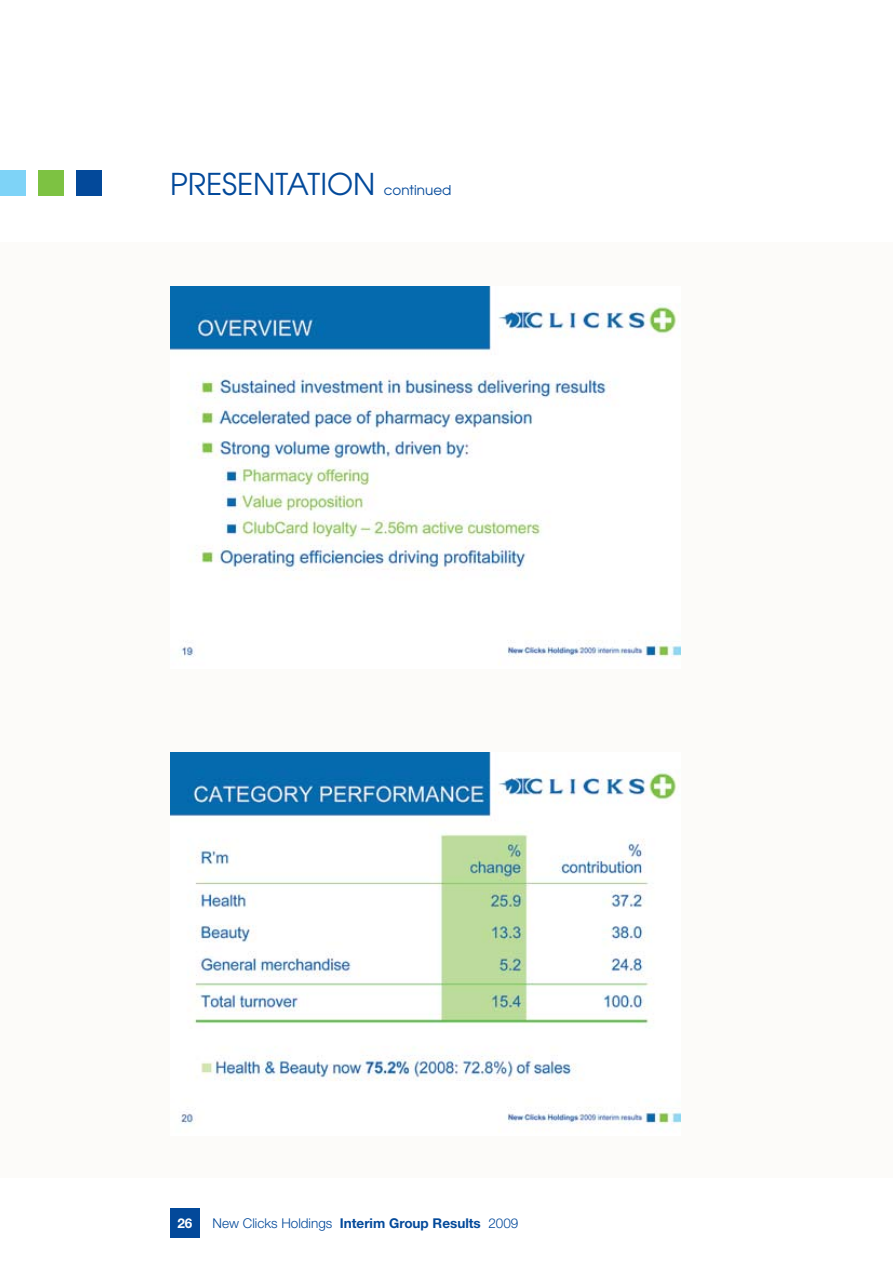
<style>
.page{position:relative;width:893px;height:1263px;background:#fff}
.page>*{position:absolute;margin:0;border:0;box-sizing:border-box;transform-origin:0 0}
.t1{font:30px "Avant Garde";color:#03499a}
.t2{font:300 13.5px "Helvetica Neue";color:#03499a}
.t3{font:13.5px "Avant Garde";color:#03499a}
.t4{font:700 13.5px "Helvetica Neue";color:#fff}
.s1{font-weight:700}
</style>
<div class="page">
<div style="left:77px;top:170px;width:25px;height:26px;background:#03499a"></div>
<div style="left:38px;top:170px;width:26px;height:26px;background:#7dc242"></div>
<div style="left:0;top:170px;width:26px;height:26px;background:#7ed3f7"></div>
<div style="left:170px;top:1207px;width:30px;height:30px;background:#03499a"></div>
<div style="left:0;top:242px;width:893px;height:936px;background:#fcfbf9"></div>
<img style="left:170px;top:753px;width:511px;height:371px">
<img style="left:170px;top:286px;width:511px;height:371px">
<h1 class="t1" style="left:170px;top:165px;width:207px">PRESENTATION</h1>
<p class="t3" style="left:384px;top:181px;width:69px">continued</p>
<p class="t4" style="left:177px;top:1214px;width:17px">26</p>
<p class="t2" style="left:213px;top:1215px;width:307px">New Clicks Holdings <span class="s1">Interim Group Results</span> 2009</p>
</div>
